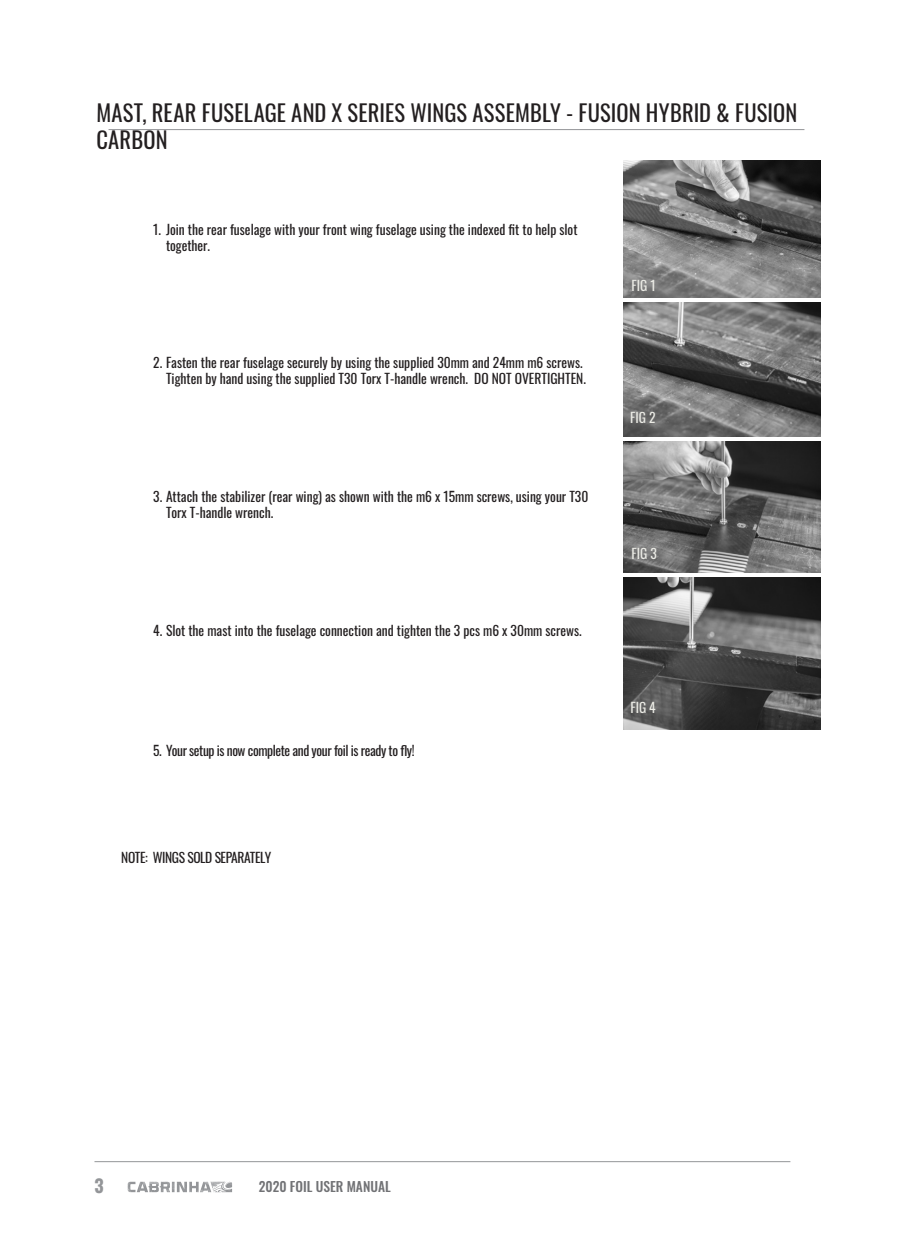
<style>
.page{position:relative;width:913px;height:1257px;background:#fff}
.page>*{position:absolute;margin:0;border:0;box-sizing:border-box;transform-origin:0 0}
.t1{font:22.5px/27px "Oswald";letter-spacing:.01em;color:#231f20}
.t2{font:700 18px "Oswald";color:#939598}
.t3{font:13.5px/15.8px "Oswald";color:#231f20}
.t4{font:13.5px "Oswald";letter-spacing:-.03em;color:#231f20}
.t5{font:500 13.5px "Oswald";color:#717275}
.t6{font:13.5px "Oswald";color:#ecece6}
</style>
<div class="page">
<hr style="left:108px;top:129px;width:696px;height:1px;background:#939598">
<hr style="left:94px;top:1161px;width:696px;height:1px;background:#939598">
<svg style="left:128px;top:1181px;width:104px;height:11px"></svg>
<img style="left:623px;top:577px;width:196px;height:152px">
<img style="left:623px;top:441px;width:196px;height:131px">
<img style="left:623px;top:302px;width:196px;height:134px">
<img style="left:623px;top:160px;width:196px;height:137px">
<p class="t1" style="left:96px;top:97px;width:702px">MAST, REAR FUSELAGE AND X SERIES WINGS ASSEMBLY - FUSION HYBRID &amp; FUSION<br>CARBON</p>
<p class="t3" style="left:166px;top:220px;width:413px;text-indent:-13px">1. Join the rear fuselage with your front wing fuselage using the indexed fit to help slot together.</p>
<p class="t3" style="left:153px;top:354px;width:434px;text-align:right">2. Fasten the rear fuselage securely by using the supplied 30mm and 24mm m6 screws.<br>Tighten by hand using the supplied T30 Torx T-handle wrench. DO NOT OVERTIGHTEN.</p>
<p class="t3" style="left:166px;top:487px;width:423px;text-indent:-13px">3. Attach the stabilizer (rear wing) as shown with the m6 x 15mm screws, using your T30<br>Torx T-handle wrench.</p>
<p class="t3" style="left:153px;top:621px;width:430px">4. Slot the mast into the fuselage connection and tighten the 3 pcs m6 x 30mm screws.</p>
<p class="t4" style="left:153px;top:738px;width:263px">5. Your setup is now complete and your foil is ready to fly!</p>
<p class="t4" style="left:121px;top:845px;width:151px">NOTE: WINGS SOLD SEPARATELY</p>
<p class="t6" style="left:631px;top:273px;width:26px">FIG 1</p>
<p class="t6" style="left:630px;top:405px;width:27px">FIG 2</p>
<p class="t6" style="left:631px;top:541px;width:27px">FIG 3</p>
<p class="t6" style="left:630px;top:695px;width:27px">FIG 4</p>
<h2 class="t2" style="left:94px;top:1176px;width:11px">3</h2>
<p class="t5" style="left:259px;top:1179px;width:133px">2020 FOIL USER MANUAL</p>
</div>
